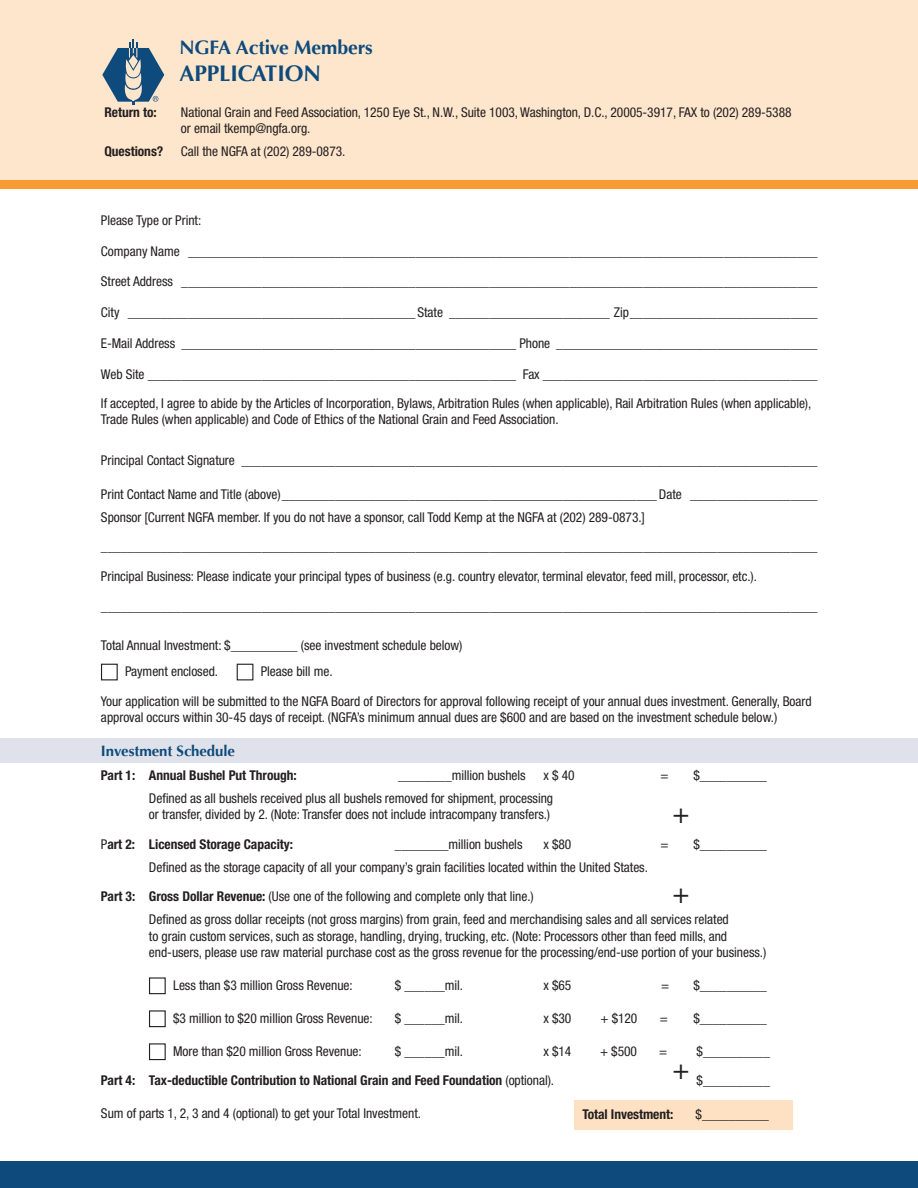
<style>
.page{position:relative;width:918px;height:1188px;background:#fff}
.page>*{position:absolute;margin:0;border:0;box-sizing:border-box;transform-origin:0 0}
.t1{font:condensed 28.5px "Helvetica Neue";color:#231f20}
.t2{font:700 22.5px "Optima";letter-spacing:-.005em;color:#0e4a7b}
.t3{font:700 19.5px "Optima";letter-spacing:-.005em;color:#0e4a7b}
.t4{font:700 15px "Optima";letter-spacing:-.005em;color:#0e4a7b}
.t5{font:condensed 13.5px/29.7px "Helvetica Neue";letter-spacing:-.005em;color:#231f20}
.t6{font:700 condensed 13.5px "Helvetica Neue";letter-spacing:-.005em;color:#231f20}
.s1{font-weight:400}
.s2{font-weight:700}
</style>
<div class="page">
<div style="left:0;top:0;width:918px;height:180px;background:#fee6cc"></div>
<div style="left:0;top:180px;width:918px;height:9px;background:#f89b33"></div>
<div style="left:0;top:738px;width:918px;height:24px;background:#e0e2eb"></div>
<div style="left:575px;top:1100px;width:218px;height:29px;background:#fee1c2"></div>
<div style="left:0;top:1161px;width:918px;height:27px;background:#0e4a7b"></div>
<div style="left:101px;top:664px;width:17px;height:16px;border:1px solid #231f20"></div>
<div style="left:237px;top:664px;width:16px;height:16px;border:1px solid #231f20"></div>
<svg style="left:102px;top:39px;width:62px;height:66px"></svg>
<div style="left:149px;top:977px;width:17px;height:17px;border:1px solid #231f20"></div>
<div style="left:149px;top:1010px;width:17px;height:17px;border:1px solid #231f20"></div>
<div style="left:149px;top:1043px;width:17px;height:17px;border:1px solid #231f20"></div>
<h3 class="t3" style="left:179px;top:36px;width:195px">NGFA Active Members</h3>
<h2 class="t2" style="left:179px;top:60px;width:143px">APPLICATION</h2>
<p class="t6" style="left:104px;top:104px;width:54px">Return to:</p>
<p class="t5" style="left:181px;top:104px;width:612px;line-height:16.2px">National Grain and Feed Association, 1250 Eye St., N.W., Suite 1003, Washington, D.C., 20005-3917, FAX to (202) 289-5388 or email tkemp@ngfa.org.</p>
<p class="t6" style="left:104px;top:143px;width:60px">Questions?</p>
<p class="t5" style="left:181px;top:136px;width:166px">Call the NGFA at (202) 289-0873.</p>
<p class="t5" style="left:101px;top:205px;width:102px">Please Type or Print:</p>
<p class="t5" style="left:101px;top:236px;width:718px">Company Name ______________________________________________________________________________________________</p>
<p class="t5" style="left:101px;top:267px;width:718px">Street Address _______________________________________________________________________________________________</p>
<p class="t5" style="left:101px;top:297px;width:718px">City ___________________________________________State ________________________ Zip____________________________</p>
<p class="t5" style="left:101px;top:328px;width:718px">E-Mail Address __________________________________________________ Phone _______________________________________</p>
<p class="t5" style="left:101px;top:359px;width:718px">Web Site _______________________________________________________ Fax _________________________________________<br>If accepted, I agree to abide by the Articles of Incorporation, Bylaws, Arbitration Rules (when applicable), Rail Arbitration Rules (when applicable),</p>
<p class="t5" style="left:101px;top:405px;width:459px">Trade Rules (when applicable) and Code of Ethics of the National Grain and Feed Association.</p>
<p class="t5" style="left:101px;top:445px;width:718px">Principal Contact Signature ______________________________________________________________________________________</p>
<p class="t5" style="left:101px;top:482px;width:718px;line-height:23px">Print Contact Name and Title (above)________________________________________________________ Date ___________________<br>Sponsor [Current NGFA member. If you do not have a sponsor, call Todd Kemp at the NGFA at (202) 289-0873.]</p>
<p class="t5" style="left:101px;top:532px;width:718px">___________________________________________________________________________________________________________<br>Principal Business: Please indicate your principal types of business (e.g. country elevator, terminal elevator, feed mill, processor, etc.).</p>
<p class="t5" style="left:101px;top:591px;width:718px">___________________________________________________________________________________________________________</p>
<p class="t5" style="left:125px;top:632px;width:339px;line-height:26.2px;text-indent:-24px">Total Annual Investment: $__________ (see investment schedule below)<br>Payment enclosed.</p>
<p class="t5" style="left:101px;top:656px;width:712px;text-indent:160px">Please bill me.<br>Your application will be submitted to the NGFA Board of Directors for approval following receipt of your annual dues investment. Generally, Board</p>
<p class="t5" style="left:101px;top:702px;width:678px">approval occurs within 30-45 days of receipt. (NGFA’s minimum annual dues are $600 and are based on the investment schedule below.)</p>
<p class="t4" style="left:101px;top:742px;width:136px">Investment Schedule</p>
<p class="t6" style="left:101px;top:767px;width:197px">Part 1: Annual Bushel Put Through:</p>
<p class="t5" style="left:398px;top:760px;width:129px">________million bushels</p>
<p class="t5" style="left:543px;top:760px;width:33px">x $ 40</p>
<p class="t5" style="left:661px;top:760px;width:10px">=</p>
<p class="t5" style="left:693px;top:760px;width:75px">$__________</p>
<p class="t5" style="left:149px;top:790px;width:406px;line-height:16.2px">Defined as all bushels received plus all bushels removed for shipment, processing or transfer, divided by 2. (Note: Transfer does not include intracompany transfers.)</p>
<p class="t6" style="left:101px;top:836px;width:194px"><span class="s1">P</span>art 2: Licensed Storage Capacity:</p>
<p class="t5" style="left:395px;top:829px;width:129px">________million bushels</p>
<p class="t5" style="left:543px;top:829px;width:29px">x $80</p>
<p class="t5" style="left:661px;top:829px;width:10px">=</p>
<p class="t5" style="left:693px;top:829px;width:75px">$__________</p>
<p class="t5" style="left:149px;top:852px;width:501px">Defined as the storage capacity of all your company’s grain facilities located within the United States.</p>
<p class="t5" style="left:149px;top:885px;width:581px;line-height:23px;text-indent:-48px"><span class="s2">Part 3: Gross Dollar Revenue:</span> (Use one of the following and complete only that line.)<br>Defined as gross dollar receipts (not gross margins) from grain, feed and merchandising sales and all services related</p>
<p class="t5" style="left:149px;top:928px;width:619px;line-height:16.2px">to grain custom services, such as storage, handling, drying, trucking, etc. (Note: Processors other than feed mills, and end-users, please use raw material purchase cost as the gross revenue for the processing/end-use portion of your business.)</p>
<p class="t5" style="left:173px;top:970px;width:181px">Less than $3 million Gross Revenue:</p>
<p class="t5" style="left:395px;top:970px;width:70px">$ ______mil.</p>
<p class="t5" style="left:543px;top:970px;width:29px">x $65</p>
<p class="t5" style="left:661px;top:970px;width:10px">=</p>
<p class="t5" style="left:693px;top:970px;width:75px">$__________</p>
<p class="t5" style="left:173px;top:1003px;width:201px">$3 million to $20 million Gross Revenue:</p>
<p class="t5" style="left:395px;top:1003px;width:70px">$ ______mil.</p>
<p class="t5" style="left:543px;top:1003px;width:29px">x $30</p>
<p class="t5" style="left:600px;top:1003px;width:38px">+ $120</p>
<p class="t5" style="left:660px;top:1003px;width:10px">=</p>
<p class="t5" style="left:693px;top:1003px;width:75px">$__________</p>
<p class="t5" style="left:173px;top:1036px;width:190px">More than $20 million Gross Revenue:</p>
<p class="t5" style="left:395px;top:1036px;width:70px">$ ______mil.</p>
<p class="t5" style="left:543px;top:1036px;width:29px">x $14</p>
<p class="t5" style="left:600px;top:1036px;width:38px">+ $500</p>
<p class="t5" style="left:659px;top:1036px;width:10px">=</p>
<p class="t5" style="left:697px;top:1036px;width:75px">$__________</p>
<p class="t6" style="left:101px;top:1072px;width:455px">Part 4: Tax-deductible Contribution to National Grain and Feed Foundation <span class="s1">(optional).</span></p>
<p class="t5" style="left:697px;top:1066px;width:75px">$__________</p>
<p class="t5" style="left:101px;top:1098px;width:322px">Sum of parts 1, 2, 3 and 4 (optional) to get your Total Investment.</p>
<h1 class="t1" style="left:673px;top:797px;width:19px">+</h1>
<h1 class="t1" style="left:673px;top:876px;width:19px">+</h1>
<h1 class="t1" style="left:673px;top:1053px;width:19px">+</h1>
<p class="t6" style="left:582px;top:1106px;width:93px">Total Investment:</p>
<p class="t5" style="left:696px;top:1099px;width:75px">$__________</p>
</div>
